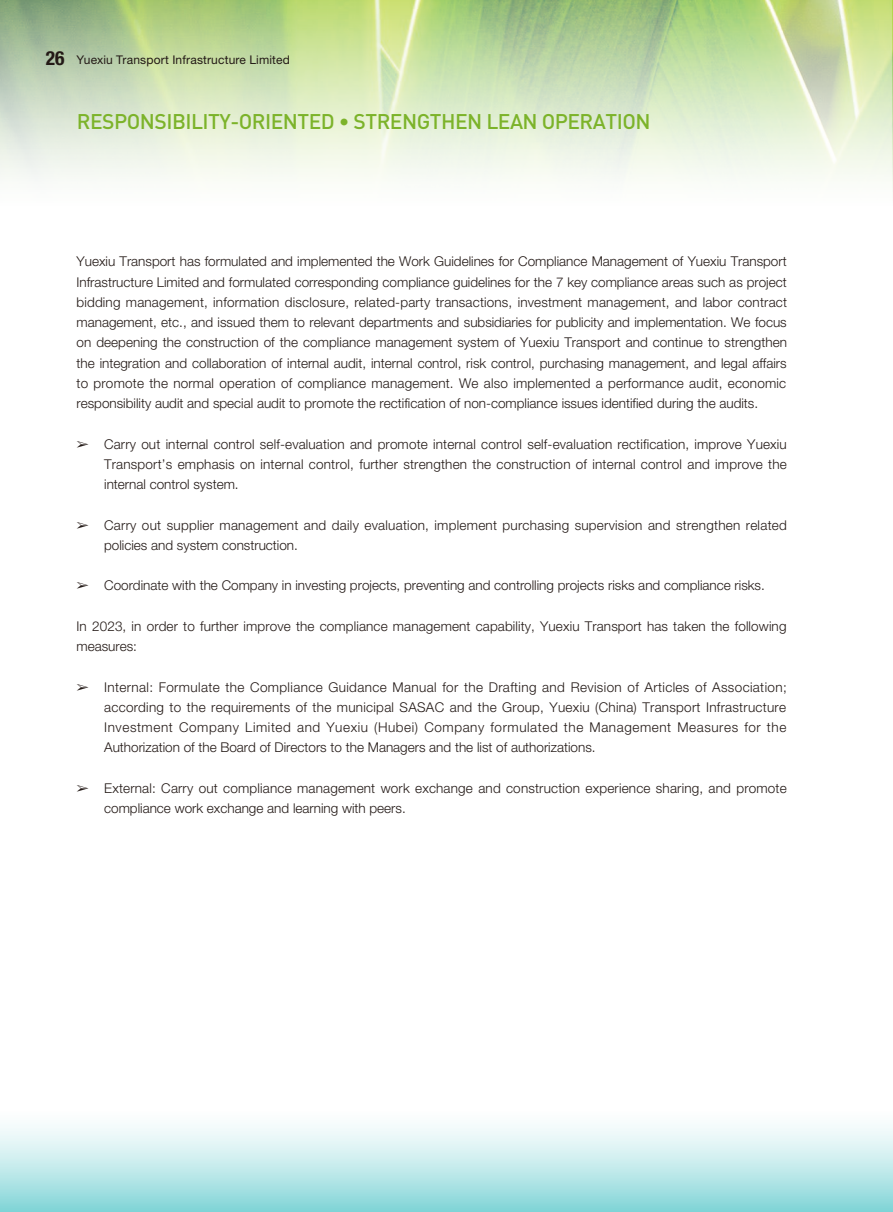
<style>
.page{position:relative;width:893px;height:1212px;background:#fff}
.page>*{position:absolute;margin:0;border:0;box-sizing:border-box;transform-origin:0 0}
.t1{font:500 21px "DIN Pro";letter-spacing:-.025em;color:#7cb32a}
.t2{font:300 13.5px/20.2px "Helvetica Neue LT Std";letter-spacing:.01em;color:#231916;text-align:justify}
.t3{font:12px "Helvetica Neue LT Std";letter-spacing:.015em;color:#231916}
.s1{font-weight:700;font-stretch:condensed;font-size:19.5px}
</style>
<div class="page">
<img style="left:0;top:0;width:893px;height:190px">
<div style="left:0;top:1099px;width:893px;height:113px;background:linear-gradient(to bottom,#fff,#8bd7da)"></div>
<hr style="left:892px;top:1099px;width:1px;height:113px;background:#29b7bb">
<p class="t3" style="left:46px;top:52px;width:245px"><span class="s1">26</span> Yuexiu Transport Infrastructure Limited</p>
<h1 class="t1" style="left:77px;top:107px;width:575px">RESPONSIBILITY-ORIENTED • STRENGTHEN LEAN OPERATION</h1>
<p class="t2" style="left:77px;top:251px;width:712px">Yuexiu Transport has formulated and implemented the Work Guidelines for Compliance Management of Yuexiu Transport Infrastructure Limited and formulated corresponding compliance guidelines for the 7 key compliance areas such as project bidding management, information disclosure, related-party transactions, investment management, and labor contract management, etc., and issued them to relevant departments and subsidiaries for publicity and implementation. We focus on deepening the construction of the compliance management system of Yuexiu Transport and continue to strengthen the integration and collaboration of internal audit, internal control, risk control, purchasing management, and legal affairs to promote the normal operation of compliance management. We also implemented a performance audit, economic responsibility audit and special audit to promote the rectification of non-compliance issues identified during the audits.</p>
<p class="t2" style="left:104px;top:433px;width:684px;text-indent:-28px">➢ Carry out internal control self-evaluation and promote internal control self-evaluation rectification, improve Yuexiu Transport’s emphasis on internal control, further strengthen the construction of internal control and improve the internal control system.</p>
<p class="t2" style="left:104px;top:514px;width:684px;text-indent:-28px">➢ Carry out supplier management and daily evaluation, implement purchasing supervision and strengthen related policies and system construction.</p>
<p class="t2" style="left:77px;top:575px;width:690px">➢ Coordinate with the Company in investing projects, preventing and controlling projects risks and compliance risks.</p>
<p class="t2" style="left:77px;top:616px;width:711px">In 2023, in order to further improve the compliance management capability, Yuexiu Transport has taken the following measures:</p>
<p class="t2" style="left:104px;top:676px;width:684px;text-indent:-28px">➢ Internal: Formulate the Compliance Guidance Manual for the Drafting and Revision of Articles of Association; according to the requirements of the municipal SASAC and the Group, Yuexiu (China) Transport Infrastructure Investment Company Limited and Yuexiu (Hubei) Company formulated the Management Measures for the Authorization of the Board of Directors to the Managers and the list of authorizations.</p>
<p class="t2" style="left:104px;top:778px;width:684px;text-indent:-28px">➢ External: Carry out compliance management work exchange and construction experience sharing, and promote compliance work exchange and learning with peers.</p>
</div>
